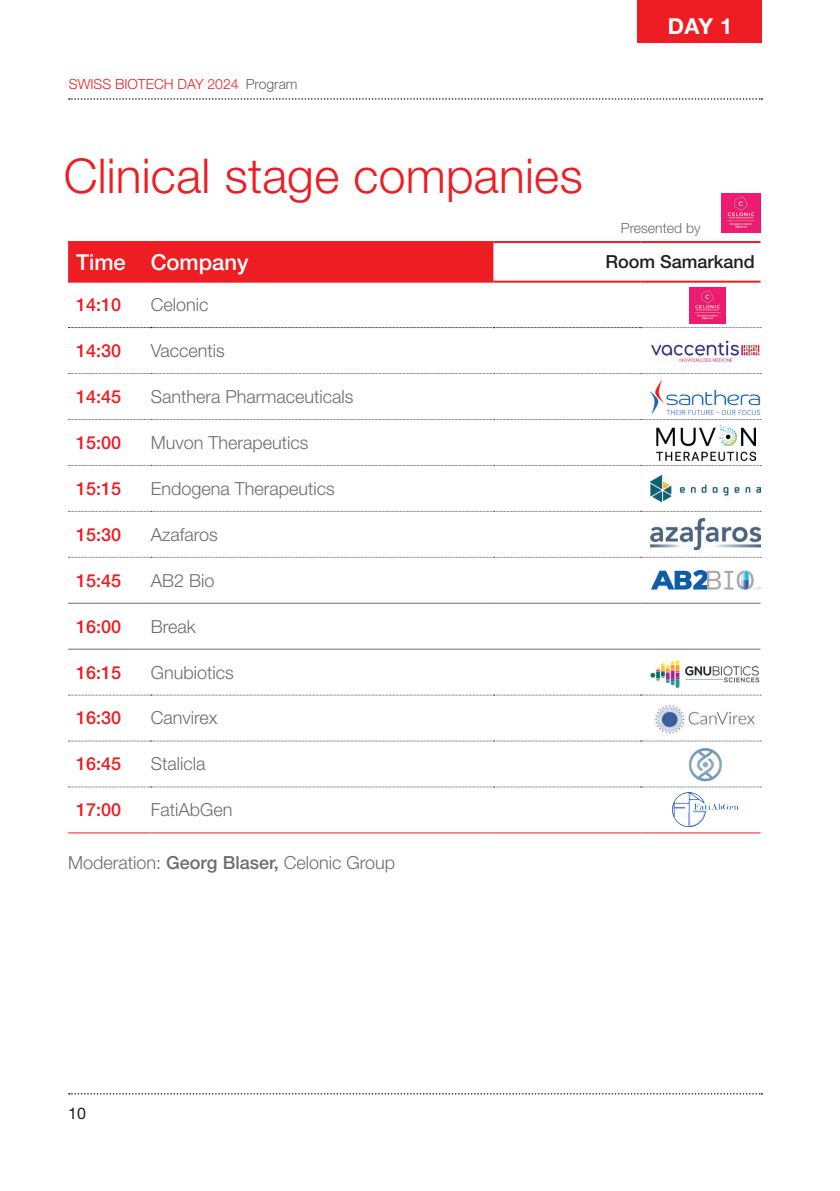
<style>
.page{position:relative;width:840px;height:1191px;background:#fff}
.page>*{position:absolute;margin:0;border:0;box-sizing:border-box;transform-origin:0 0}
.t1{font:300 48px "Helvetica Neue LT Std";letter-spacing:.005em;color:#ee1d23}
.t2{font:500 22px "Helvetica Neue LT Std";color:#fff}
.t3{font:700 22px "Helvetica Neue LT Std";color:#fff}
.t4{font:300 18px "Helvetica Neue LT Std";color:#6c6d70}
.t5{font:500 18px "Helvetica Neue LT Std";color:#ee1d23}
.t6{font:500 18px "Helvetica Neue LT Std";color:#231f20}
.t7{font:16px "Helvetica Neue LT Std";color:#231f20}
.t8{font:300 14px "Helvetica Neue LT Std";color:#ee1d23}
.t9{font:300 14px "Helvetica Neue LT Std";color:#6c6d70}
.s1{color:#636366}
.s2{font-weight:500}
</style>
<div class="page">
<svg style="left:69px;top:98px;width:692px;height:2px"></svg>
<svg style="left:69px;top:1093px;width:692px;height:1px"></svg>
<div style="left:68px;top:243px;width:425px;height:38px;background:#ee1d23"></div>
<svg style="left:68px;top:327px;width:692px;height:1px"></svg>
<svg style="left:68px;top:373px;width:692px;height:1px"></svg>
<svg style="left:68px;top:419px;width:692px;height:1px"></svg>
<svg style="left:68px;top:465px;width:692px;height:1px"></svg>
<svg style="left:68px;top:511px;width:692px;height:1px"></svg>
<svg style="left:68px;top:557px;width:692px;height:1px"></svg>
<svg style="left:68px;top:695px;width:692px;height:1px"></svg>
<svg style="left:68px;top:740px;width:692px;height:1px"></svg>
<svg style="left:68px;top:786px;width:692px;height:1px"></svg>
<hr style="left:640px;top:281px;width:120px;height:2px;background:#ee1d23">
<hr style="left:68px;top:241px;width:83px;height:2px;background:#ee1d23">
<hr style="left:151px;top:241px;width:342px;height:2px;background:#ee1d23">
<hr style="left:68px;top:281px;width:83px;height:2px;background:#ee1d23">
<hr style="left:151px;top:281px;width:342px;height:2px;background:#ee1d23">
<hr style="left:493px;top:281px;width:147px;height:2px;background:#ee1d23">
<hr style="left:493px;top:241px;width:147px;height:2px;background:#ee1d23">
<hr style="left:640px;top:241px;width:120px;height:2px;background:#ee1d23">
<hr style="left:68px;top:603px;width:83px;height:1px;background:#6c6d70">
<hr style="left:151px;top:603px;width:342px;height:1px;background:#6c6d70">
<hr style="left:493px;top:603px;width:147px;height:1px;background:#6c6d70">
<hr style="left:640px;top:603px;width:120px;height:1px;background:#6c6d70">
<hr style="left:68px;top:648px;width:83px;height:1px;background:#6c6d70">
<hr style="left:151px;top:648px;width:342px;height:1px;background:#6c6d70">
<hr style="left:493px;top:648px;width:147px;height:1px;background:#6c6d70">
<hr style="left:640px;top:648px;width:120px;height:1px;background:#6c6d70">
<hr style="left:68px;top:832px;width:83px;height:1px;background:#ee1d23">
<hr style="left:151px;top:832px;width:342px;height:1px;background:#ee1d23">
<hr style="left:493px;top:832px;width:147px;height:1px;background:#ee1d23">
<hr style="left:640px;top:832px;width:120px;height:1px;background:#ee1d23">
<img style="left:650px;top:380px;width:110px;height:35px">
<img style="left:651px;top:340px;width:109px;height:22px">
<img style="left:689px;top:287px;width:35px;height:36px">
<img style="left:656px;top:425px;width:99px;height:36px">
<img style="left:650px;top:475px;width:110px;height:27px">
<img style="left:650px;top:519px;width:110px;height:31px">
<img style="left:650px;top:660px;width:110px;height:29px">
<img style="left:654px;top:704px;width:101px;height:31px">
<img style="left:688px;top:748px;width:34px;height:34px">
<img style="left:672px;top:792px;width:66px;height:34px">
<div style="left:637px;top:0;width:124px;height:42px;background:#ee1d23"></div>
<img style="left:721px;top:193px;width:38px;height:40px">
<img style="left:650px;top:570px;width:110px;height:20px">
<p class="t8" style="left:69px;top:76px;width:230px">SWISS BIOTECH DAY 2024 <span class="s1">Program</span></p>
<h1 class="t1" style="left:64px;top:146px;width:520px">Clinical stage companies</h1>
<p class="t3" style="left:667px;top:13px;width:66px">DAY 1</p>
<p class="t9" style="left:620px;top:219px;width:81px">Presented by</p>
<p class="t2" style="left:76px;top:249px;width:174px">Time Company</p>
<p class="t6" style="left:605px;top:251px;width:151px">Room Samarkand</p>
<p class="t5" style="left:76px;top:294px;width:47px">14:10</p>
<p class="t4" style="left:151px;top:294px;width:59px">Celonic</p>
<p class="t5" style="left:76px;top:340px;width:47px">14:30</p>
<p class="t4" style="left:151px;top:339px;width:76px">Vaccentis</p>
<p class="t5" style="left:76px;top:386px;width:47px">14:45</p>
<p class="t4" style="left:151px;top:385px;width:204px">Santhera Pharmaceuticals</p>
<p class="t5" style="left:76px;top:432px;width:47px">15:00</p>
<p class="t4" style="left:151px;top:431px;width:159px">Muvon Therapeutics</p>
<p class="t5" style="left:76px;top:477px;width:47px">15:15</p>
<p class="t4" style="left:151px;top:477px;width:186px">Endogena Therapeutics</p>
<p class="t5" style="left:76px;top:523px;width:47px">15:30</p>
<p class="t4" style="left:151px;top:523px;width:69px">Azafaros</p>
<p class="t5" style="left:76px;top:569px;width:47px">15:45</p>
<p class="t4" style="left:151px;top:569px;width:65px">AB2 Bio</p>
<p class="t5" style="left:76px;top:615px;width:47px">16:00</p>
<p class="t4" style="left:151px;top:615px;width:47px">Break</p>
<p class="t5" style="left:76px;top:661px;width:47px">16:15</p>
<p class="t4" style="left:151px;top:661px;width:84px">Gnubiotics</p>
<p class="t5" style="left:76px;top:707px;width:47px">16:30</p>
<p class="t4" style="left:151px;top:707px;width:68px">Canvirex</p>
<p class="t5" style="left:76px;top:753px;width:47px">16:45</p>
<p class="t4" style="left:151px;top:753px;width:56px">Stalicla</p>
<p class="t5" style="left:76px;top:799px;width:47px">17:00</p>
<p class="t4" style="left:151px;top:799px;width:83px">FatiAbGen</p>
<p class="t4" style="left:68px;top:851px;width:328px">Moderation: <span class="s2">Georg Blaser,</span> Celonic Group</p>
<p class="t7" style="left:68px;top:1103px;width:19px">10</p>
</div>
